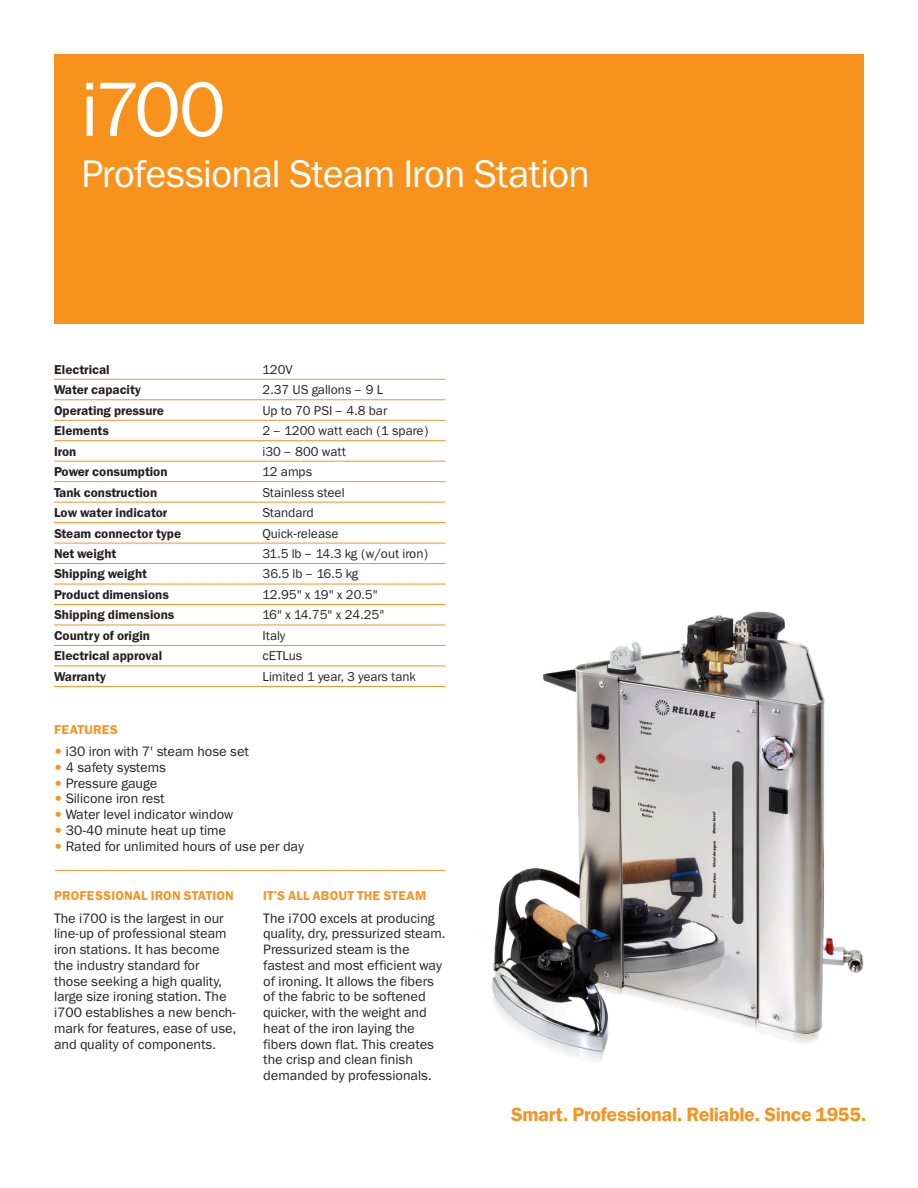
<style>
.page{position:relative;width:918px;height:1188px;background:#fff}
.page>*{position:absolute;margin:0;border:0;box-sizing:border-box;transform-origin:0 0}
.Product_Name__48pt_W{font:72px "Franklin SB";color:#fff}
.Product_Name__48pt_W-2{font:36px "Franklin SB";letter-spacing:-.03em;color:#fff}
.Smart__Professional{font:600 18px "Franklin SB";letter-spacing:-.02em;color:#f7931d}
.Body{font:12.75px/15.8px "Franklin SB";color:#231f20}
.Specs{font:600 12px "Franklin SB";color:#231f20}
.Specs-2{font:12px "Franklin SB";color:#231f20}
.Body-2{font:600 12px "Franklin SB";letter-spacing:.015em;color:#f7931d}
.s1{color:#f7931d}
</style>
<div class="page">
<div style="left:54px;top:54px;width:810px;height:270px;background:#f7931d"></div>
<hr style="left:55px;top:870px;width:391px;height:1px;background:#f7931d">
<img style="left:492px;top:611px;width:372px;height:450px">
<hr style="left:54px;top:379px;width:392px;height:1px;background:#f7931d">
<hr style="left:54px;top:400px;width:392px;height:1px;background:#f7931d">
<hr style="left:54px;top:420px;width:392px;height:1px;background:#f7931d">
<hr style="left:54px;top:440px;width:392px;height:1px;background:#f7931d">
<hr style="left:54px;top:461px;width:392px;height:1px;background:#f7931d">
<hr style="left:54px;top:481px;width:392px;height:1px;background:#f7931d">
<hr style="left:54px;top:502px;width:392px;height:1px;background:#f7931d">
<hr style="left:54px;top:522px;width:392px;height:1px;background:#f7931d">
<hr style="left:54px;top:543px;width:392px;height:1px;background:#f7931d">
<hr style="left:54px;top:563px;width:392px;height:1px;background:#f7931d">
<hr style="left:54px;top:584px;width:392px;height:1px;background:#f7931d">
<hr style="left:54px;top:604px;width:392px;height:1px;background:#f7931d">
<hr style="left:54px;top:625px;width:392px;height:1px;background:#f7931d">
<hr style="left:54px;top:645px;width:392px;height:1px;background:#f7931d">
<hr style="left:54px;top:666px;width:392px;height:1px;background:#f7931d">
<hr style="left:54px;top:686px;width:392px;height:1px;background:#f7931d">
<p class="Product_Name__48pt_W" style="left:81px;top:69px;width:147px">i700</p>
<p class="Product_Name__48pt_W-2" style="left:81px;top:153px;width:510px">Professional Steam Iron Station</p>
<p class="Specs" style="left:54px;top:362px;width:57px">Electrical</p>
<p class="Specs-2" style="left:262px;top:362px;width:32px">120V</p>
<p class="Specs" style="left:54px;top:383px;width:89px">Water capacity</p>
<p class="Specs-2" style="left:262px;top:383px;width:122px">2.37 US gallons – 9 L</p>
<p class="Specs" style="left:54px;top:403px;width:111px">Operating pressure</p>
<p class="Specs-2" style="left:262px;top:403px;width:126px">Up to 70 PSI – 4.8 bar</p>
<p class="Specs" style="left:54px;top:424px;width:56px">Elements</p>
<p class="Specs-2" style="left:262px;top:424px;width:168px">2 – 1200 watt each (1 spare)</p>
<p class="Specs" style="left:54px;top:444px;width:24px">Iron</p>
<p class="Specs-2" style="left:262px;top:444px;width:85px">i30 – 800 watt</p>
<p class="Specs" style="left:54px;top:465px;width:115px">Power consumption</p>
<p class="Specs-2" style="left:262px;top:465px;width:51px">12 amps</p>
<p class="Specs" style="left:54px;top:485px;width:105px">Tank construction</p>
<p class="Specs-2" style="left:262px;top:485px;width:84px">Stainless steel</p>
<p class="Specs" style="left:54px;top:506px;width:115px">Low water indicator</p>
<p class="Specs-2" style="left:262px;top:506px;width:53px">Standard</p>
<p class="Specs" style="left:54px;top:526px;width:129px">Steam connector type</p>
<p class="Specs-2" style="left:262px;top:526px;width:78px">Quick-release</p>
<p class="Specs" style="left:54px;top:547px;width:64px">Net weight</p>
<p class="Specs-2" style="left:262px;top:547px;width:168px">31.5 lb – 14.3 kg (w/out iron)</p>
<p class="Specs" style="left:54px;top:567px;width:95px">Shipping weight</p>
<p class="Specs-2" style="left:262px;top:567px;width:98px">36.5 lb – 16.5 kg</p>
<p class="Specs" style="left:54px;top:587px;width:116px">Product dimensions</p>
<p class="Specs-2" style="left:262px;top:588px;width:117px">12.95" x 19" x 20.5"</p>
<p class="Specs" style="left:54px;top:608px;width:122px">Shipping dimensions</p>
<p class="Specs-2" style="left:262px;top:608px;width:123px">16" x 14.75" x 24.25"</p>
<p class="Specs" style="left:54px;top:628px;width:98px">Country of origin</p>
<p class="Specs-2" style="left:262px;top:629px;width:25px">Italy</p>
<p class="Specs" style="left:54px;top:649px;width:110px">Electrical approval</p>
<p class="Specs-2" style="left:262px;top:649px;width:41px">cETLus</p>
<p class="Specs" style="left:54px;top:669px;width:53px">Warranty</p>
<p class="Specs-2" style="left:262px;top:670px;width:155px">Limited 1 year, 3 years tank</p>
<p class="Body-2" style="left:54px;top:722px;width:65px">FEATURES</p>
<p class="Body" style="left:54px;top:744px;width:197px"><span class="s1">•</span> i30 iron with 7' steam hose set</p>
<p class="Body" style="left:54px;top:759px;width:114px"><span class="s1">•</span> 4 safety systems</p>
<p class="Body" style="left:54px;top:775px;width:105px"><span class="s1">•</span> Pressure gauge</p>
<p class="Body" style="left:54px;top:791px;width:112px"><span class="s1">•</span> Silicone iron rest</p>
<p class="Body" style="left:54px;top:807px;width:181px"><span class="s1">•</span> Water level indicator window</p>
<p class="Body" style="left:54px;top:822px;width:174px"><span class="s1">•</span> 30-40 minute heat up time</p>
<p class="Body" style="left:54px;top:838px;width:252px"><span class="s1">•</span> Rated for unlimited hours of use per day</p>
<p class="Body-2" style="left:54px;top:889px;width:181px">PROFESSIONAL IRON STATION</p>
<p class="Body" style="left:54px;top:910px;width:184px">The i700 is the largest in our line-up of professional steam iron stations. It has become the industry standard for those seeking a high quality, large size ironing station. The i700 establishes a new bench&shy;mark for features, ease of use, and quality of components.</p>
<p class="Body-2" style="left:263px;top:889px;width:165px">IT’S ALL ABOUT THE STEAM</p>
<p class="Body" style="left:263px;top:910px;width:184px">The i700 excels at producing quality, dry, pressurized steam.<br>Pressurized steam is the fastest and most efficient way of ironing. It allows the fibers of the fabric to be softened quicker, with the weight and heat of the iron laying the fibers down flat. This creates the crisp and clean finish demanded by professionals.</p>
<p class="Smart__Professional" style="left:511px;top:1104px;width:358px">Smart. Professional. Reliable. Since 1955.</p>
</div>
